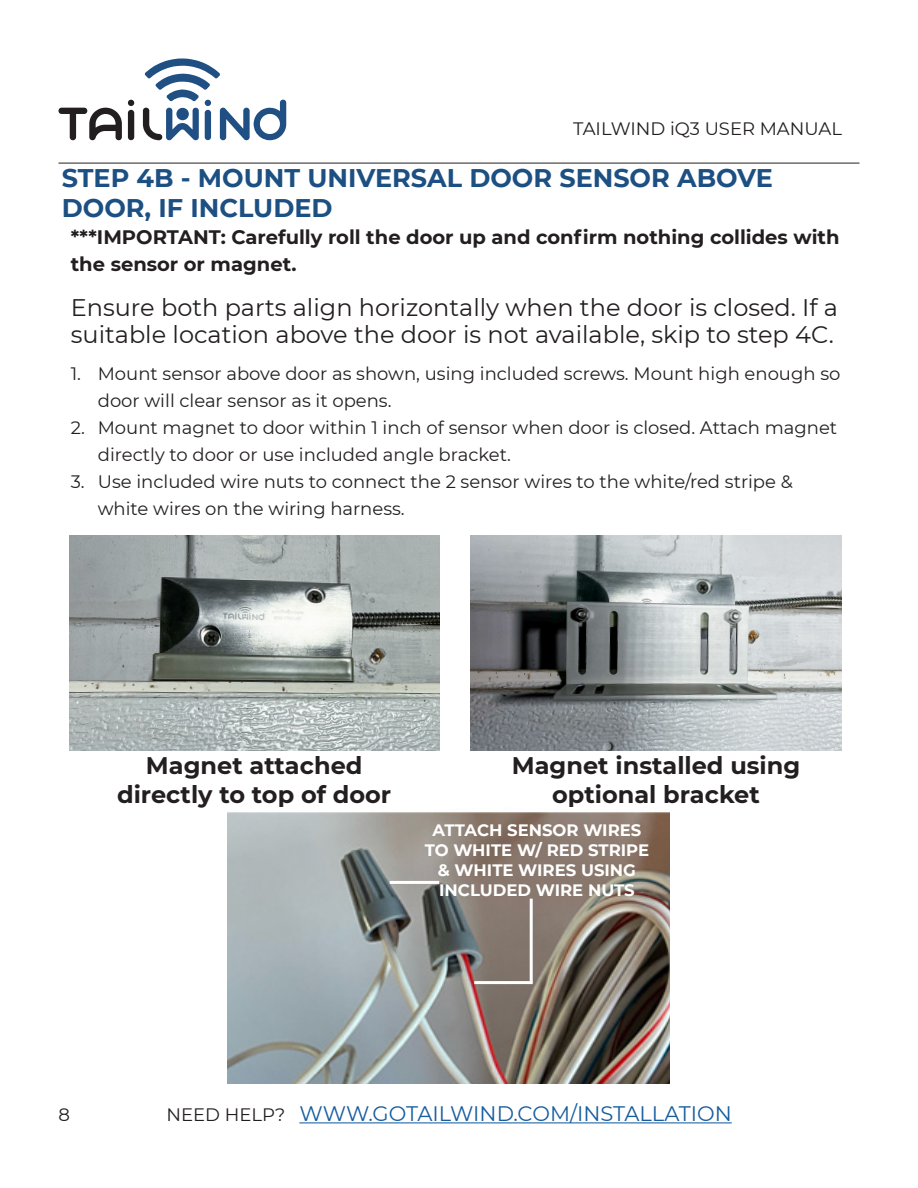
<style>
.page{position:relative;width:918px;height:1188px;background:#fff}
.page>*{position:absolute;margin:0;border:0;box-sizing:border-box;transform-origin:0 0}
.Large{font:700 25.5px/30.6px "Montserrat";color:#1c4f82}
._03_-_Body_Text{font:24px/27px "Montserrat";color:#231f20}
.Large-2{font:700 24px/28.8px "Montserrat";color:#231f20;text-align:center}
.t1{font:21px "Montserrat";color:#175d9e}
._03_-_Body_Text-2{font:700 19.5px/27px "Montserrat";color:#231f20}
.t2{font:18px/27px "Montserrat";color:#231f20}
.Large-3{font:700 16.5px/19.8px "Montserrat";color:#fff;text-align:center}
.s1{font-size:18px;color:#231f20}
</style>
<div class="page">
<hr style="left:299px;top:1122px;width:433px;height:1px;background:#175d9e">
<svg style="left:58px;top:108px;width:64px;height:32px"></svg>
<svg style="left:128px;top:100px;width:6px;height:40px"></svg>
<svg style="left:143px;top:58px;width:143px;height:82px"></svg>
<hr style="left:58px;top:163px;width:802px;height:1px;background:#231f20">
<img style="left:69px;top:536px;width:371px;height:215px">
<img style="left:471px;top:536px;width:370px;height:215px">
<img style="left:227px;top:812px;width:443px;height:271px">
<hr style="left:390px;top:881px;width:49px;height:3px;background:#fff">
<hr style="left:474px;top:981px;width:59px;height:3px;background:#fff">
<hr style="left:530px;top:899px;width:3px;height:84px;background:#fff">
<p class="t2" style="left:573px;top:114px;width:271px">TAILWIND iQ3 USER MANUAL</p>
<p class="Large" style="left:62px;top:161px;width:713px">STEP 4B - MOUNT UNIVERSAL DOOR SENSOR ABOVE<br>DOOR, IF INCLUDED</p>
<p class="_03_-_Body_Text-2" style="left:71px;top:222px;width:770px">***IMPORTANT: Carefully roll the door up and confirm nothing collides with the sensor or magnet.</p>
<p class="_03_-_Body_Text" style="left:71px;top:293px;width:769px">Ensure both parts align horizontally when the door is closed. If a suitable location above the door is not available, skip to step 4C.</p>
<p class="t2" style="left:98px;top:360px;width:744px;text-indent:-27px">1. Mount sensor above door as shown, using included screws. Mount high enough so door will clear sensor as it opens.</p>
<p class="t2" style="left:98px;top:414px;width:741px;text-indent:-27px">2. Mount magnet to door within 1 inch of sensor when door is closed. Attach magnet directly to door or use included angle bracket.</p>
<p class="t2" style="left:98px;top:468px;width:696px;text-indent:-27px">3. Use included wire nuts to connect the 2 sensor wires to the white/red stripe &amp; white wires on the wiring harness.</p>
<p class="Large-2" style="left:117px;top:750px;width:276px">Magnet attached directly to top of door</p>
<p class="Large-2" style="left:512px;top:750px;width:290px">Magnet installed using optional bracket</p>
<p class="Large-3" style="left:425px;top:820px;width:226px">ATTACH SENSOR WIRES<br>TO WHITE W/ RED STRIPE &amp; WHITE WIRES USING<br>INCLUDED WIRE NUTS</p>
<p class="t2" style="left:58px;top:1101px;width:13px">8</p>
<p class="t1" style="left:166px;top:1099px;width:567px"><span class="s1">NEED HELP?</span> WWW.GOTAILWIND.COM/INSTALLATION</p>
</div>
